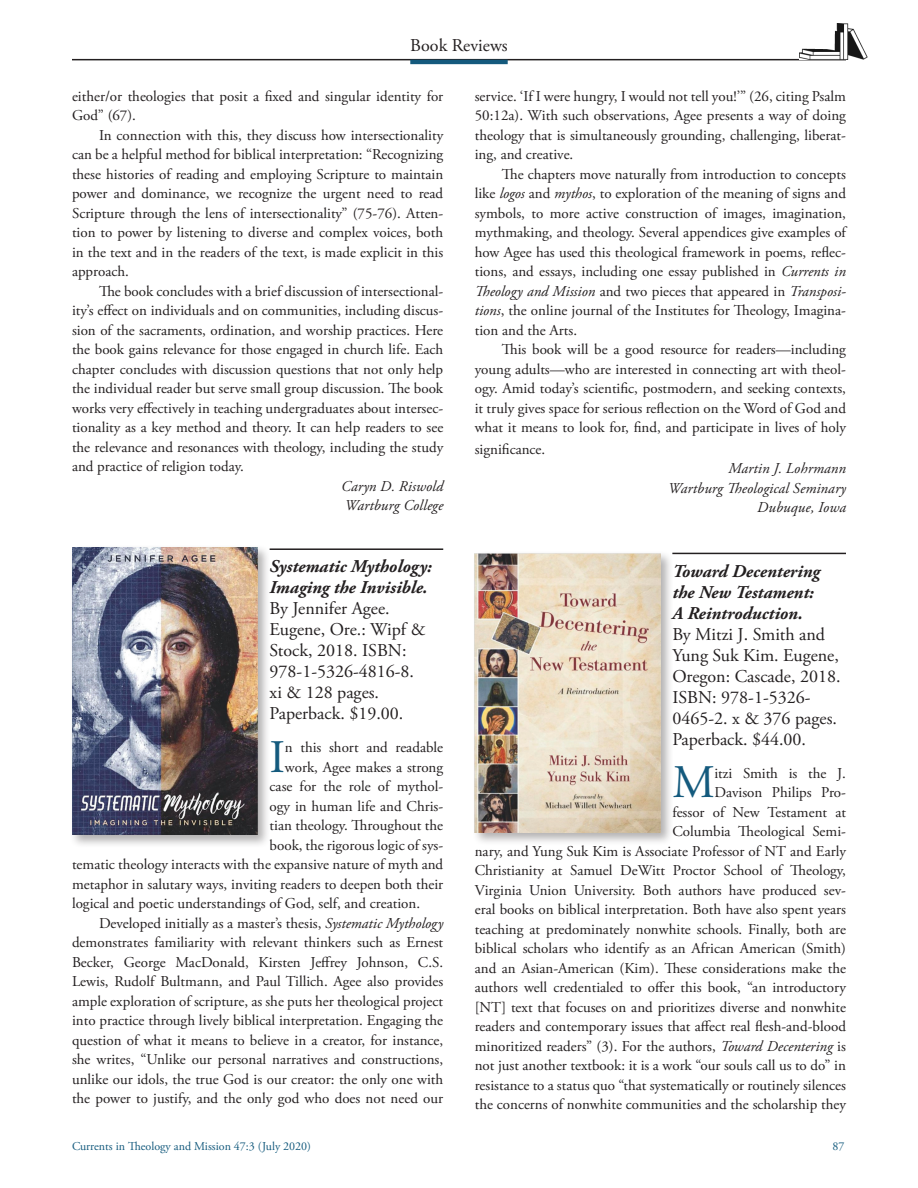
<style>
.page{position:relative;width:918px;height:1188px;background:#fff}
.page>*{position:absolute;margin:0;border:0;box-sizing:border-box;transform-origin:0 0}
.BR_PH_text_1st_parag{font:46.65px "Adobe Garamond Pro";color:#145a7d}
.BR_publication_info{font:18px/21px "Adobe Garamond Pro";color:#231f20}
.BR_PH_text{font:15px/19.5px "Adobe Garamond Pro";color:#231f20;text-align:justify}
.BR_PH_text_1st_parag-2{font:15px/19.5px "Adobe Garamond Pro";color:#231f20;text-align:right}
.BR_reviewer{font:italic 15px "Adobe Garamond Pro";letter-spacing:.01em;color:#231f20}
.t1{font:12px "Adobe Garamond Pro";color:#145a7d}
.s1{font-style:italic}
.s2{font-weight:700;font-style:italic}
</style>
<div class="page">
<hr style="left:72px;top:59px;width:774px;height:1px;background:#231f20">
<hr style="left:410px;top:60px;width:98px;height:4px;background:#145a7d">
<img style="left:799px;top:23px;width:68px;height:36px">
<hr style="left:672px;top:553px;width:174px;height:1px;background:#231f20">
<hr style="left:270px;top:548px;width:173px;height:2px;background:#231f20">
<div style="left:69px;top:544px;width:202px;height:304px;background:#231f20;opacity:.35"></div>
<img style="left:72px;top:547px;width:186px;height:288px">
<div style="left:472px;top:551px;width:202px;height:295px;background:#231f20;opacity:.35"></div>
<img style="left:475px;top:554px;width:185px;height:278px">
<p class="BR_publication_info" style="left:410px;top:36px;width:99px">Book Reviews</p>
<p class="BR_PH_text" style="left:475px;top:87px;width:373px">service. ‘If I were hungry, I would not tell you!’” (26, citing Psalm 50:12a). With such observations, Agee presents a way of doing theology that is simultaneously grounding, challenging, liberat&shy;ing, and creative.</p>
<p class="BR_PH_text" style="left:475px;top:165px;width:373px;text-indent:27px">The chapters move naturally from introduction to concepts like <span class="s1">logos</span> and <span class="s1">mythos</span>, to exploration of the meaning of signs and symbols, to more active construction of images, imagination, mythmaking, and theology. Several appendices give examples of how Agee has used this theological framework in poems, reflec&shy;tions, and essays, including one essay published in <span class="s1">Currents in Theology and Mission</span> and two pieces that appeared in <span class="s1">Transposi&shy;tions</span>, the online journal of the Institutes for Theology, Imagina&shy;tion and the Arts.</p>
<p class="BR_PH_text" style="left:475px;top:340px;width:373px;text-indent:27px">This book will be a good resource for readers—including young adults—who are interested in connecting art with theol&shy;ogy. Amid today’s scientific, postmodern, and seeking contexts, it truly gives space for serious reflection on the Word of God and what it means to look for, find, and participate in lives of holy</p>
<p class="BR_PH_text" style="left:475px;top:440px;width:72px">significance.</p>
<p class="BR_reviewer" style="left:729px;top:460px;width:119px">Martin J. Lohrmann</p>
<p class="BR_reviewer" style="left:668px;top:479px;width:179px">Wartburg Theological Seminary</p>
<p class="BR_reviewer" style="left:757px;top:499px;width:90px">Dubuque, Iowa</p>
<p class="BR_PH_text" style="left:72px;top:87px;width:373px">either/or theologies that posit a fixed and singular identity for<br>God” (67).</p>
<p class="BR_PH_text" style="left:72px;top:126px;width:373px;text-indent:27px">In connection with this, they discuss how intersectionality can be a helpful method for biblical interpretation: “Recognizing these histories of reading and employing Scripture to maintain power and dominance, we recognize the urgent need to read Scripture through the lens of intersectionality” (75-76). Atten&shy;tion to power by listening to diverse and complex voices, both in the text and in the readers of the text, is made explicit in this approach.</p>
<p class="BR_PH_text" style="left:72px;top:282px;width:373px;text-indent:27px">The book concludes with a brief discussion of intersectional&shy;ity’s effect on individuals and on communities, including discus&shy;sion of the sacraments, ordination, and worship practices. Here the book gains relevance for those engaged in church life. Each chapter concludes with discussion questions that not only help the individual reader but serve small group discussion. The book works very effectively in teaching undergraduates about intersec&shy;tionality as a key method and theory. It can help readers to see the relevance and resonances with theology, including the study and practice of religion today.</p>
<p class="BR_reviewer" style="left:341px;top:477px;width:103px">Caryn D. Riswold</p>
<p class="BR_reviewer" style="left:345px;top:497px;width:100px">Wartburg College</p>
<p class="BR_publication_info" style="left:270px;top:557px;width:164px"><span class="s2">Systematic Mythology:<br>Imaging the Invisible.<br></span>By Jennifer Agee.<br>Eugene, Ore.: Wipf &amp;<br>Stock, 2018. ISBN:<br>978-1-5326-4816-8.<br>xi &amp; 128 pages.<br>Paperback. $19.00.</p>
<p class="BR_PH_text_1st_parag" style="left:270px;top:729px;width:17px">I</p>
<p class="BR_PH_text_1st_parag-2" style="left:285px;top:739px;width:160px">n this short and readable</p>
<p class="BR_PH_text_1st_parag-2" style="left:285px;top:758px;width:160px">work, Agee makes a strong</p>
<p class="BR_PH_text_1st_parag-2" style="left:270px;top:778px;width:175px">case for the role of mythol-</p>
<p class="BR_PH_text_1st_parag-2" style="left:270px;top:797px;width:175px">ogy in human life and Chris-</p>
<p class="BR_PH_text_1st_parag-2" style="left:270px;top:817px;width:175px">tian theology. Throughout the</p>
<p class="BR_PH_text_1st_parag-2" style="left:270px;top:836px;width:175px">book, the rigorous logic of sys-</p>
<p class="BR_PH_text_1st_parag-2" style="left:72px;top:856px;width:373px">tematic theology interacts with the expansive nature of myth and</p>
<p class="BR_PH_text_1st_parag-2" style="left:72px;top:875px;width:373px">metaphor in salutary ways, inviting readers to deepen both their</p>
<p class="BR_PH_text_1st_parag-2" style="left:72px;top:895px;width:350px">logical and poetic understandings of God, self, and creation.</p>
<p class="BR_PH_text" style="left:72px;top:914px;width:373px;text-indent:27px">Developed initially as a master’s thesis, <span class="s1">Systematic Mythology </span>demonstrates familiarity with relevant thinkers such as Ernest Becker, George MacDonald, Kirsten Jeffrey Johnson, C.S.<br>Lewis, Rudolf Bultmann, and Paul Tillich. Agee also provides ample exploration of scripture, as she puts her theological project into practice through lively biblical interpretation. Engaging the question of what it means to believe in a creator, for instance, she writes, “Unlike our personal narratives and constructions, unlike our idols, the true God is our creator: the only one with the power to justify, and the only god who does not need our</p>
<p class="BR_publication_info" style="left:672px;top:561px;width:170px"><span class="s2">Toward Decentering the New Testament:<br>A Reintroduction.<br></span>By Mitzi J. Smith and<br>Yung Suk Kim. Eugene,<br>Oregon: Cascade, 2018.<br>ISBN: 978-1-5326-<br>0465-2. x &amp; 376 pages.<br>Paperback. $44.00.</p>
<p class="BR_PH_text_1st_parag" style="left:672px;top:754px;width:44px">M</p>
<p class="BR_PH_text_1st_parag-2" style="left:475px;top:764px;width:373px">itzi Smith is the J.<br>Davison Philips Pro-<br>fessor of New Testament at<br>Columbia Theological Semi-<br>nary, and Yung Suk Kim is Associate Professor of NT and Early Christianity at Samuel DeWitt Proctor School of Theology, Virginia Union University. Both authors have produced sev&shy;eral books on biblical interpretation. Both have also spent years teaching at predominately nonwhite schools. Finally, both are biblical scholars who identify as an African American (Smith) and an Asian-American (Kim). These considerations make the authors well credentialed to offer this book, “an introductory [NT] text that focuses on and prioritizes diverse and nonwhite readers and contemporary issues that affect real flesh-and-blood minoritized readers” (3). For the authors, <span class="s1">Toward Decentering</span> is not just another textbook: it is a work “our souls call us to do” in resistance to a status quo “that systematically or routinely silences the concerns of nonwhite communities and the scholarship they</p>
<p class="t1" style="left:72px;top:1139px;width:241px">Currents in Theology and Mission 47:3 (July 2020)</p>
<p class="t1" style="left:832px;top:1139px;width:13px">87</p>
</div>
